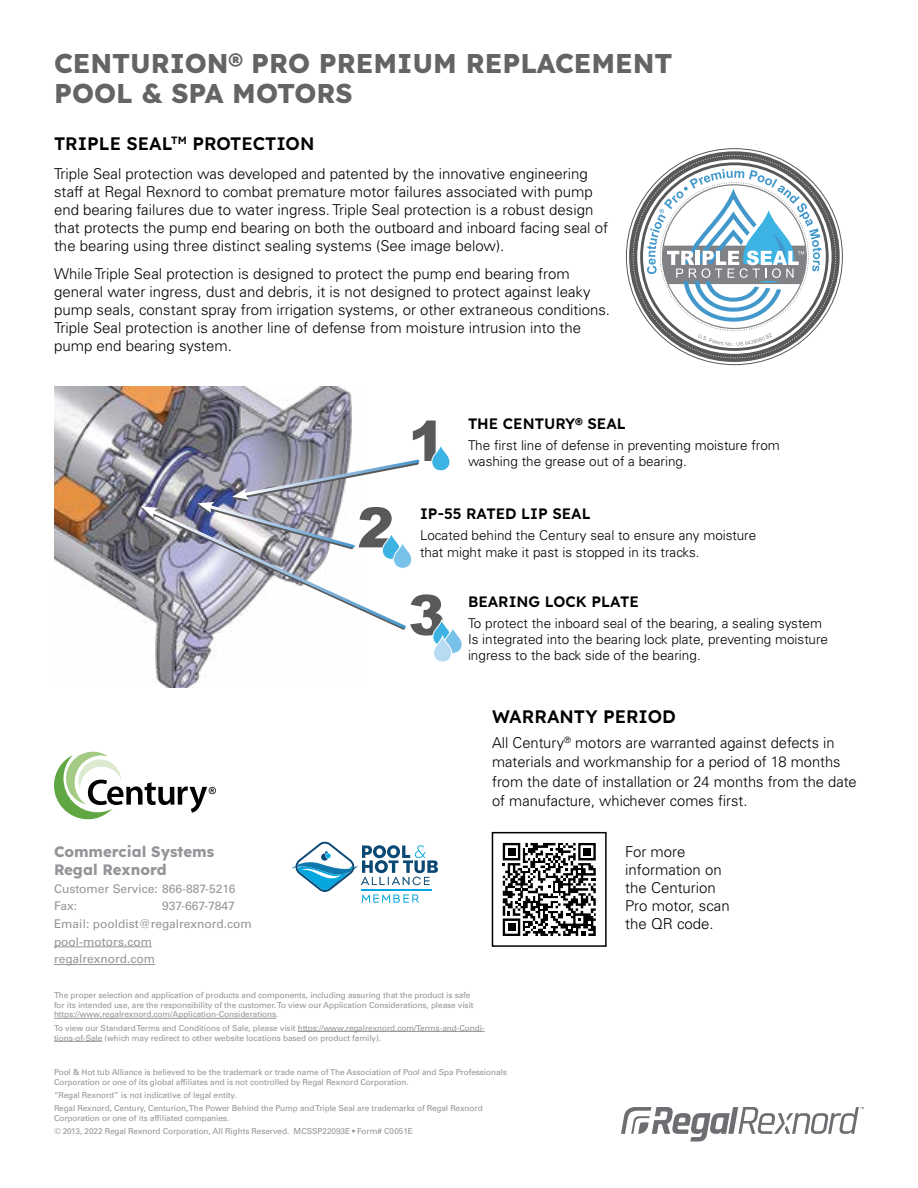
<style>
.page{position:relative;width:918px;height:1188px;background:#fff}
.page>*{position:absolute;margin:0;border:0;box-sizing:border-box;transform-origin:0 0}
.t1{font:900 55.65px "Arial";color:#58595b}
.t2{font:700 27px/29.8px "Lexend";color:#636466}
.t3{font:600 18px "Lexend";color:#000}
.t4{font:300 15px/18px "Univers LT Std";color:#000}
.t5{font:600 15px "Lexend";color:#000}
.t6{font:700 15px/18px "Lexend";color:#939598}
.t7{font:300 13.5px/16.2px "Univers LT Std";color:#000}
.t8{font:12px/17.7px "Univers LT Std";color:#939598}
.t9{font:8.25px/9.9px "Univers LT Std";letter-spacing:-.01em;color:#939598}
</style>
<div class="page">
<hr style="left:54px;top:1018px;width:222px;height:1px;background:#939598">
<hr style="left:298px;top:1031px;width:187px;height:1px;background:#939598">
<hr style="left:54px;top:1041px;width:48px;height:1px;background:#939598">
<hr style="left:54px;top:947px;width:98px;height:1px;background:#939598">
<hr style="left:54px;top:964px;width:101px;height:1px;background:#939598">
<svg style="left:292px;top:841px;width:146px;height:62px"></svg>
<svg style="left:626px;top:148px;width:217px;height:217px"></svg>
<svg style="left:629px;top:151px;width:211px;height:211px"></svg>
<svg style="left:633px;top:155px;width:203px;height:203px"></svg>
<img style="left:54px;top:387px;width:298px;height:300px">
<svg style="left:431px;top:446px;width:19px;height:25px"></svg>
<svg style="left:432px;top:621px;width:30px;height:41px"></svg>
<svg style="left:141px;top:458px;width:279px;height:174px"></svg>
<svg style="left:621px;top:1107px;width:243px;height:35px"></svg>
<svg style="left:54px;top:752px;width:162px;height:67px"></svg>
<svg style="left:502px;top:842px;width:94px;height:94px"></svg>
<div style="left:492px;top:832px;width:115px;height:115px;border:2px solid #000"></div>
<h2 class="t2" style="left:54px;top:46px;width:620px">CENTURION® PRO PREMIUM REPLACEMENT<br>POOL &amp; SPA MOTORS</h2>
<p class="t3" style="left:54px;top:130px;width:262px">TRIPLE SEAL<sup>TM</sup> PROTECTION</p>
<p class="t4" style="left:54px;top:165px;width:556px">Triple Seal protection was developed and patented by the innovative engineering staff at Regal Rexnord to combat premature motor failures associated with pump end bearing failures due to water ingress. Triple Seal protection is a robust design that protects the pump end bearing on both the outboard and inboard facing seal of the bearing using three distinct sealing systems (See image below).</p>
<p class="t4" style="left:54px;top:264px;width:558px">While Triple Seal protection is designed to protect the pump end bearing from general water ingress, dust and debris, it is not designed to protect against leaky pump seals, constant spray from irrigation systems, or other extraneous conditions.<br>Triple Seal protection is another line of defense from moisture intrusion into the pump end bearing system.</p>
<p class="t6" style="left:54px;top:841px;width:162px">Commercial Systems<br>Regal Rexnord</p>
<p class="t8" style="left:54px;top:879px;width:183px">Customer Service: 866-887-5216<br>Fax:</p>
<p class="t8" style="left:54px;top:897px;width:199px;text-indent:108px">937-667-7847<br>Email: pooldist@regalrexnord.com pool-motors.com regalrexnord.com</p>
<h1 class="t1" style="left:357px;top:487px;width:39px">2</h1>
<h1 class="t1" style="left:408px;top:401px;width:39px">1</h1>
<p class="t5" style="left:468px;top:412px;width:159px">THE CENTURY® SEAL</p>
<p class="t7" style="left:468px;top:437px;width:313px">The first line of defense in preventing moisture from washing the grease out of a bearing.</p>
<p class="t5" style="left:420px;top:503px;width:172px">IP-55 RATED LIP SEAL</p>
<p class="t7" style="left:420px;top:528px;width:338px">Located behind the Century seal to ensure any moisture that might make it past is stopped in its tracks.</p>
<p class="t5" style="left:468px;top:590px;width:172px">BEARING LOCK PLATE</p>
<p class="t7" style="left:468px;top:615px;width:362px">To protect the inboard seal of the bearing, a sealing system<br>Is integrated into the bearing lock plate, preventing moisture ingress to the back side of the bearing.</p>
<h1 class="t1" style="left:408px;top:575px;width:39px">3</h1>
<p class="t3" style="left:492px;top:703px;width:185px">WARRANTY PERIOD</p>
<p class="t4" style="left:492px;top:733px;width:366px;line-height:19.5px">All Century<sup>®</sup> motors are warranted against defects in materials and workmanship for a period of 18 months from the date of installation or 24 months from the date of manufacture, whichever comes first.</p>
<p class="t4" style="left:625px;top:843px;width:106px">For more information on the Centurion<br>Pro motor, scan the QR code.</p>
<p class="t9" style="left:54px;top:990px;width:421px">The proper selection and application of products and components, including assuring that the product is safe for its intended use, are the responsibility of the customer. To view our Application Considerations, please visit https://www.regalrexnord.com/Application-Considerations.</p>
<p class="t9" style="left:54px;top:1023px;width:432px">To view our Standard Terms and Conditions of Sale, please visit https://www.regalrexnord.com/Terms-and-Condi&shy;tions-of-Sale (which may redirect to other website locations based on product family).</p>
<p class="t9" style="left:54px;top:1067px;width:454px">Pool &amp; Hot tub Alliance is believed to be the trademark or trade name of The Association of Pool and Spa Professionals<br>Corporation or one of its global affiliates and is not controlled by Regal Rexnord Corporation.</p>
<p class="t9" style="left:54px;top:1088px;width:430px;line-height:13.2px">“Regal Rexnord” is not indicative of legal entity.<br>Regal Rexnord, Century, Centurion, The Power Behind the Pump and Triple Seal are trademarks of Regal Rexnord</p>
<p class="t9" style="left:54px;top:1111px;width:360px;line-height:13.2px">Corporation or one of its affiliated companies.<br>© 2013, 2022 Regal Rexnord Corporation, All Rights Reserved. MCSSP22093E • Form# C0051E</p>
</div>
